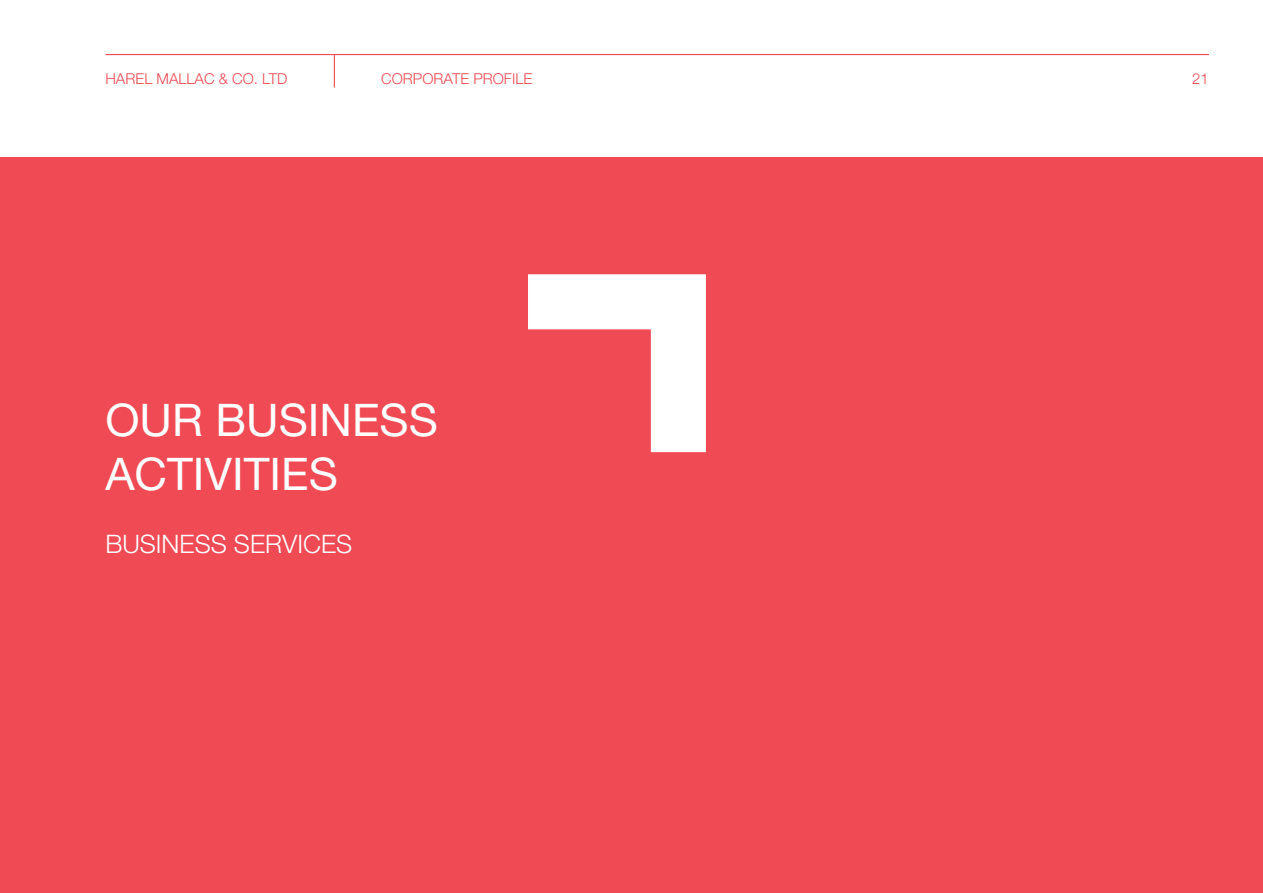
<style>
.page{position:relative;width:1263px;height:893px;background:#fff}
.page>*{position:absolute;margin:0;border:0;box-sizing:border-box;transform-origin:0 0}
.t1{font:45px/54px "Helvetica Neue LT Pro";color:#fff}
.t2{font:300 25.5px "Helvetica Neue LT Pro";color:#fff}
.t3{font:300 15px "Helvetica Neue LT Pro";color:#f04b54}
</style>
<div class="page">
<hr style="left:105px;top:54px;width:1104px;height:1px;background:#f04b54">
<hr style="left:334px;top:55px;width:1px;height:32px;background:#f04b54">
<div style="left:0;top:157px;width:1263px;height:736px;background:#f04b54"></div>
<svg style="left:528px;top:274px;width:178px;height:178px"></svg>
<p class="t3" style="left:105px;top:70px;width:184px">HAREL MALLAC &amp; CO. LTD</p>
<p class="t3" style="left:381px;top:70px;width:152px">CORPORATE PROFILE</p>
<p class="t3" style="left:1192px;top:70px;width:18px">21</p>
<h1 class="t1" style="left:105px;top:392px;width:334px">OUR BUSINESS<br>ACTIVITIES</h1>
<h2 class="t2" style="left:105px;top:528px;width:248px">BUSINESS SERVICES</h2>
</div>
